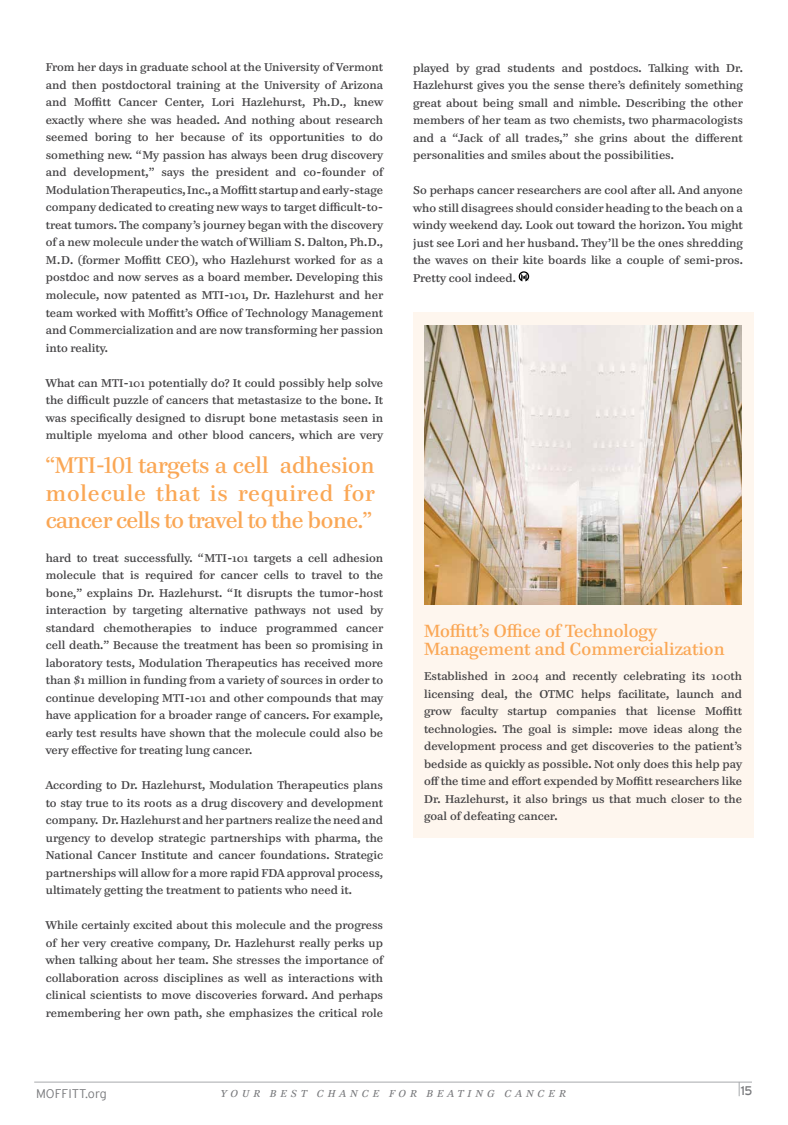
<style>
.page{position:relative;width:788px;height:1125px;background:#fff}
.page>*{position:absolute;margin:0;border:0;box-sizing:border-box;transform-origin:0 0}
.t1{font:22.5px/27.5px "Paperback 24";color:#faa755;text-align:justify}
.t2{font:17.5px/18.8px "Paperback 12";color:#faa755}
.t3{font:300 12.5px "Interstate";color:#77787b}
.t4{font:12.5px "Interstate";color:#77787b}
.t5{font:11.25px/17.5px "Paperback 9";color:#414042;text-align:justify}
.t6{font:italic 10px "Paperback 12";letter-spacing:.42em;color:#77787b}
</style>
<div class="page">
<svg style="left:738px;top:1083px;width:1px;height:13px"></svg>
<hr style="left:34px;top:1082px;width:718px;height:1px;background:#a7a9ac">
<svg style="left:518px;top:271px;width:11px;height:10px"></svg>
<div style="left:413px;top:312px;width:340px;height:526px;background:#fef6ee"></div>
<img style="left:424px;top:325px;width:317px;height:279px">
<p class="t5" style="left:46px;top:59px;width:340px">From her days in graduate school at the University of Vermont and then postdoctoral training at the University of Arizona and Moffitt Cancer Center, Lori Hazlehurst, Ph.D., knew exactly where she was headed. And nothing about research seemed boring to her because of its opportunities to do something new. “My passion has always been drug discovery and development,” says the president and co-founder of Modulation Therapeutics, Inc., a Moffitt startup and early-stage company dedicated to creating new ways to target difficult-to&shy;treat tumors. The company’s journey began with the discovery of a new molecule under the watch of William S. Dalton, Ph.D., M.D. (former Moffitt CEO), who Hazlehurst worked for as a postdoc and now serves as a board member. Developing this molecule, now patented as MTI</p>
<p class="t5" style="left:46px;top:286px;width:339px;text-indent:179px">-101, Dr. Hazlehurst and her team worked with Moffitt’s Office of Technology Management and Commercialization and are now transforming her passion into reality.</p>
<p class="t5" style="left:46px;top:374px;width:64px">What can MTI</p>
<p class="t5" style="left:46px;top:374px;width:339px;text-indent:78px">-101 potentially do? It could possibly help solve the difficult puzzle of cancers that metastasize to the bone. It was specifically designed to disrupt bone metastasis seen in multiple myeloma and other blood cancers, which are very</p>
<h1 class="t1" style="left:46px;top:452px;width:330px">“MTI -101 targets a cell adhesion molecule that is required for cancer cells to travel to the bone.”</h1>
<p class="t5" style="left:46px;top:549px;width:167px">hard to treat successfully. “MTI</p>
<p class="t5" style="left:46px;top:549px;width:339px;text-indent:181px">-101 targets a cell adhesion molecule that is required for cancer cells to travel to the bone,” explains Dr. Hazlehurst. “It disrupts the tumor-host interaction by targeting alternative pathways not used by standard chemotherapies to induce programmed cancer cell death.” Because the treatment has been so promising in laboratory tests, Modulation Therapeutics has received more than $1 million in funding from a variety of sources in order to continue developing MTI</p>
<p class="t5" style="left:46px;top:689px;width:339px;text-indent:139px">-101 and other compounds that may have application for a broader range of cancers. For example, early test results have shown that the molecule could also be very effective for treating lung cancer.</p>
<p class="t5" style="left:46px;top:776px;width:339px">According to Dr. Hazlehurst, Modulation Therapeutics plans to stay true to its roots as a drug discovery and development company. Dr. Hazlehurst and her partners realize the need and urgency to develop strategic partnerships with pharma, the National Cancer Institute and cancer foundations. Strategic partnerships will allow for a more rapid FDA</p>
<p class="t5" style="left:46px;top:864px;width:339px;text-indent:241px">approval process, ultimately getting the treatment to patients who need it.</p>
<p class="t5" style="left:46px;top:916px;width:340px">While certainly excited about this molecule and the progress of her very creative company, Dr. Hazlehurst really perks up when talking about her team. She stresses the importance of collaboration across disciplines as well as interactions with clinical scientists to move discoveries forward. And perhaps remembering her own path, she emphasizes the critical role</p>
<p class="t5" style="left:413px;top:59px;width:331px">played by grad students and postdocs. Talking with Dr.<br>Hazlehurst gives you the sense there’s definitely something great about being small and nimble. Describing the other members of her team as two chemists, two pharmacologists and a “Jack of all trades,” she grins about the different personalities and smiles about the possibilities.</p>
<p class="t5" style="left:413px;top:181px;width:331px">So perhaps cancer researchers are cool after all. And anyone who still disagrees should consider heading to the beach on a windy weekend day. Look out toward the horizon. You might just see Lori and her husband. They’ll be the ones shredding the waves on their kite boards like a couple of semi-pros.<br>Pretty cool indeed.</p>
<h2 class="t2" style="left:424px;top:621px;width:302px">Moffitt’s Office of Technology<br>Management and Commercialization</h2>
<p class="t5" style="left:424px;top:668px;width:319px">Established in 2004 and recently celebrating its 100th licensing deal, the OTM</p>
<p class="t5" style="left:424px;top:685px;width:319px;text-indent:142px">C helps facilitate, launch and grow faculty startup companies that license Moffitt technologies. The goal is simple: move ideas along the development process and get discoveries to the patient’s bedside as quickly as possible. Not only does this help pay off the time and effort expended by Moffitt researchers like Dr. Hazlehurst, it also brings us that much closer to the goal of defeating cancer.</p>
<p class="t3" style="left:36px;top:1086px;width:72px">MOFFITT.org</p>
<p class="t6" style="left:221px;top:1087px;width:70px">YOUR BEST</p>
<p class="t6" style="left:317px;top:1087px;width:23px">C HANCE</p>
<p class="t6" style="left:389px;top:1087px;width:59px">F OR BEATING</p>
<p class="t6" style="left:505px;top:1087px;width:23px">C ANCER</p>
<p class="t4" style="left:740px;top:1084px;width:13px">15</p>
</div>
